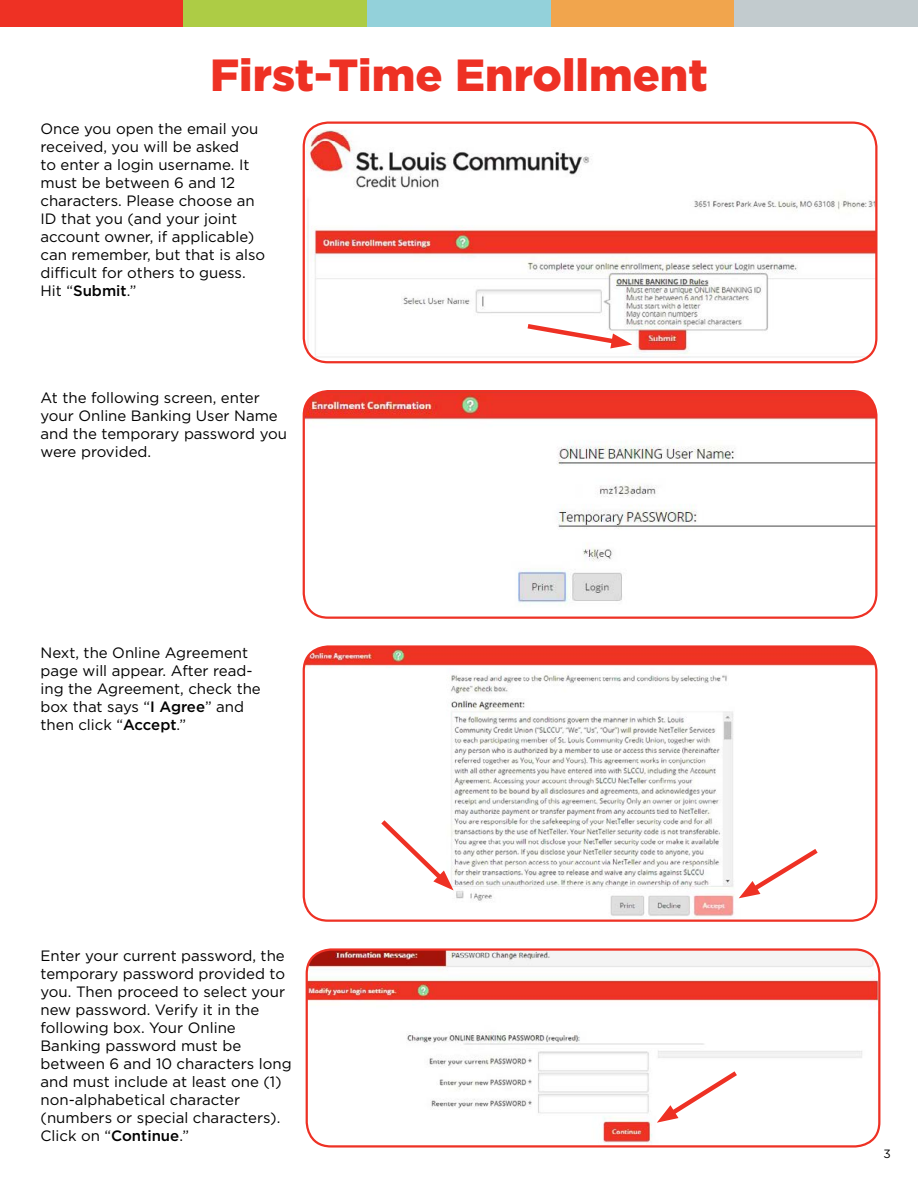
<style>
.page{position:relative;width:918px;height:1188px;background:#fff}
.page>*{position:absolute;margin:0;border:0;box-sizing:border-box;transform-origin:0 0}
.t1{font:900 45px "Gotham";color:#ee3124}
.t2{font:15px/18px "Gotham";color:#000}
.t3{font:12px "Gotham";color:#000}
.s1{font-weight:500}
</style>
<div class="page">
<div style="left:0;top:0;width:184px;height:27px;background:#ee3124"></div>
<div style="left:184px;top:0;width:183px;height:27px;background:#adcc45"></div>
<div style="left:367px;top:0;width:184px;height:27px;background:#93d1da"></div>
<div style="left:551px;top:0;width:183px;height:27px;background:#f1a54d"></div>
<div style="left:734px;top:0;width:184px;height:27px;background:#c2cbce"></div>
<img style="left:306px;top:130px;width:570px;height:228px">
<div style="left:303px;top:122px;width:575px;height:241px;border:2px solid #ee3124;border-radius:24px"></div>
<img style="left:304px;top:391px;width:571px;height:217px">
<div style="left:303px;top:390px;width:575px;height:229px;border:2px solid #ee3124;border-radius:24px"></div>
<img style="left:304px;top:648px;width:571px;height:273px">
<div style="left:303px;top:645px;width:575px;height:277px;border:2px solid #ee3124;border-radius:24px"></div>
<img style="left:307px;top:950px;width:572px;height:196px">
<div style="left:306px;top:948px;width:574px;height:200px;border:2px solid #ee3124;border-radius:24px"></div>
<svg style="left:523px;top:321px;width:109px;height:27px"></svg>
<svg style="left:739px;top:845px;width:84px;height:53px"></svg>
<svg style="left:657px;top:1067px;width:85px;height:56px"></svg>
<svg style="left:376px;top:816px;width:78px;height:74px"></svg>
<h1 class="t1" style="left:210px;top:49px;width:499px">First-Time Enrollment</h1>
<p class="t2" style="left:40px;top:119px;width:226px">Once you open the email you received, you will be asked<br>to enter a login username. It must be between 6 and 12 characters. Please choose an<br>ID that you (and your joint account owner, if applicable) can remember, but that is also difficult for others to guess.<br>Hit “<span class="s1">Submit</span>.”</p>
<p class="t2" style="left:40px;top:388px;width:248px">At the following screen, enter your Online Banking User Name and the temporary password you were provided.</p>
<p class="t2" style="left:40px;top:643px;width:222px">Next, the Online Agreement page will appear. After read&shy;ing the Agreement, check the box that says “<span class="s1">I Agree</span>” and then click “<span class="s1">Accept</span>.”</p>
<p class="t2" style="left:40px;top:946px;width:253px">Enter your current password, the temporary password provided to you. Then proceed to select your new password. Verify it in the following box. Your Online<br>Banking password must be between 6 and 10 characters long and must include at least one (1) non-alphabetical character (numbers or special characters).<br>Click on “<span class="s1">Continue</span>.”</p>
<p class="t3" style="left:884px;top:1147px;width:9px">3</p>
</div>
